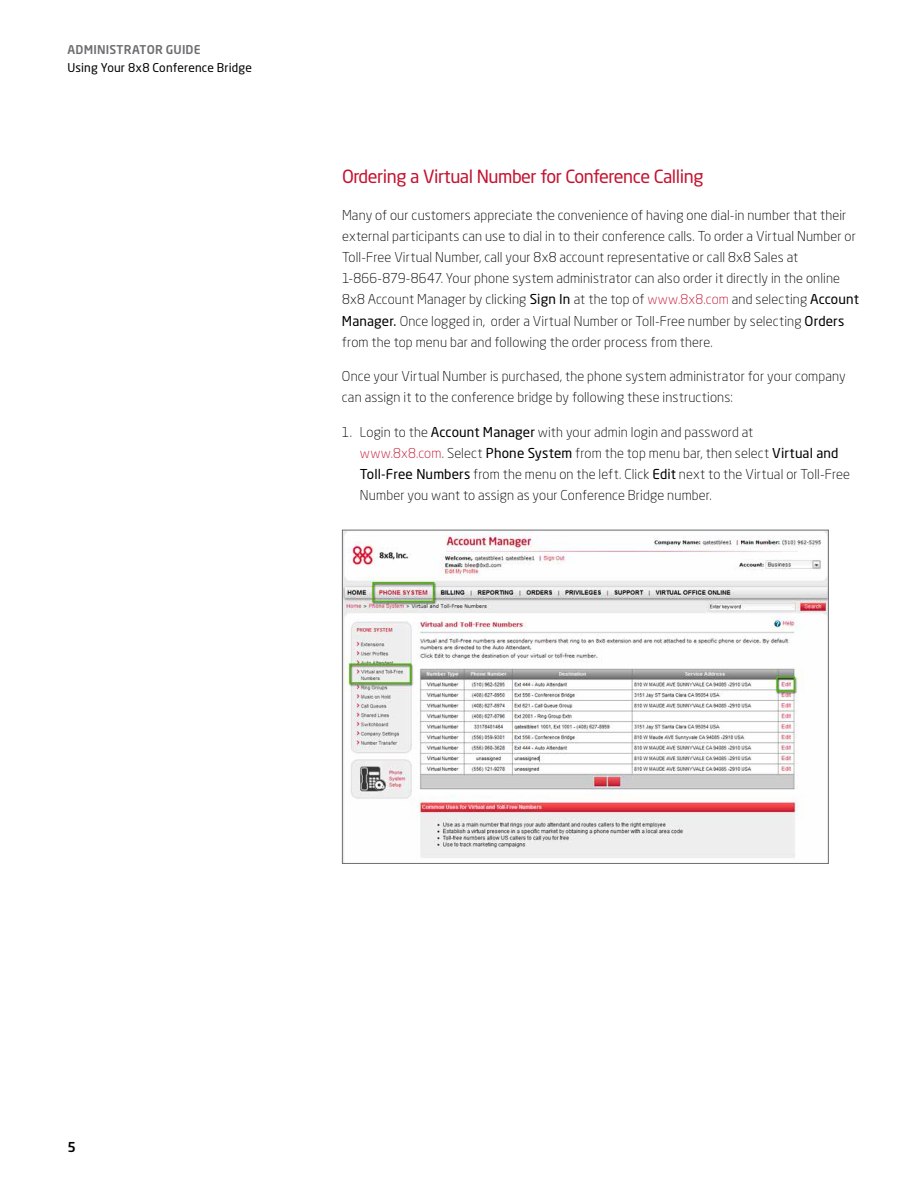
<style>
.page{position:relative;width:918px;height:1188px;background:#fff}
.page>*{position:absolute;margin:0;border:0;box-sizing:border-box;transform-origin:0 0}
.t1{font:18px "Neo Sans Std";letter-spacing:-.025em;color:#c41230}
.t2{font:300 13.5px/21px "Neo Sans Std";letter-spacing:.01em;color:#000}
.t3{font:500 13.5px "Neo Sans Std";color:#000}
.t4{font:12px "Neo Sans Std";letter-spacing:.01em;color:#000}
.t5{font:500 12px "Neo Sans Std";letter-spacing:.015em;color:#6d6e71}
.s1{font-weight:400}
.s2{color:#c41230}
</style>
<div class="page">
<img style="left:344px;top:532px;width:483px;height:326px">
<div style="left:342px;top:530px;width:487px;height:334px;border:1px solid #6d6e71"></div>
<p class="t5" style="left:68px;top:42px;width:135px">ADMINISTRATOR GUIDE</p>
<p class="t4" style="left:68px;top:60px;width:186px">Using Your 8x8 Conference Bridge</p>
<h1 class="t1" style="left:342px;top:166px;width:363px">Ordering a Virtual Number for Conference Calling</h1>
<p class="t2" style="left:342px;top:205px;width:518px">Many of our customers appreciate the convenience of having one dial-in number that their external participants can use to dial in to their conference calls. To order a Virtual Number or Toll-Free Virtual Number, call your 8x8 account representative or call 8x8 Sales at 1-866-879-8647. Your phone system administrator can also order it directly in the online 8x8 Account Manager by clicking <span class="s1">Sign In</span> at the top of <span class="s2">www.8x8.com</span> and selecting <span class="s1">Account Manager.</span> Once logged in, order a Virtual Number or Toll-Free number by selecting <span class="s1">Orders </span>from the top menu bar and following the order process from there.</p>
<p class="t2" style="left:342px;top:365px;width:505px">Once your Virtual Number is purchased, the phone system administrator for your company can assign it to the conference bridge by following these instructions:</p>
<p class="t2" style="left:360px;top:421px;width:492px;text-indent:-18px">1. Login to the <span class="s1">Account Manager</span> with your admin login and password at<br><span class="s2">www.8x8.com</span>. Select <span class="s1">Phone System</span> from the top menu bar, then select <span class="s1">Virtual and Toll-Free Numbers</span> from the menu on the left. Click <span class="s1">Edit</span> next to the Virtual or Toll-Free Number you want to assign as your Conference Bridge number.</p>
<p class="t3" style="left:68px;top:1138px;width:10px">5</p>
</div>
